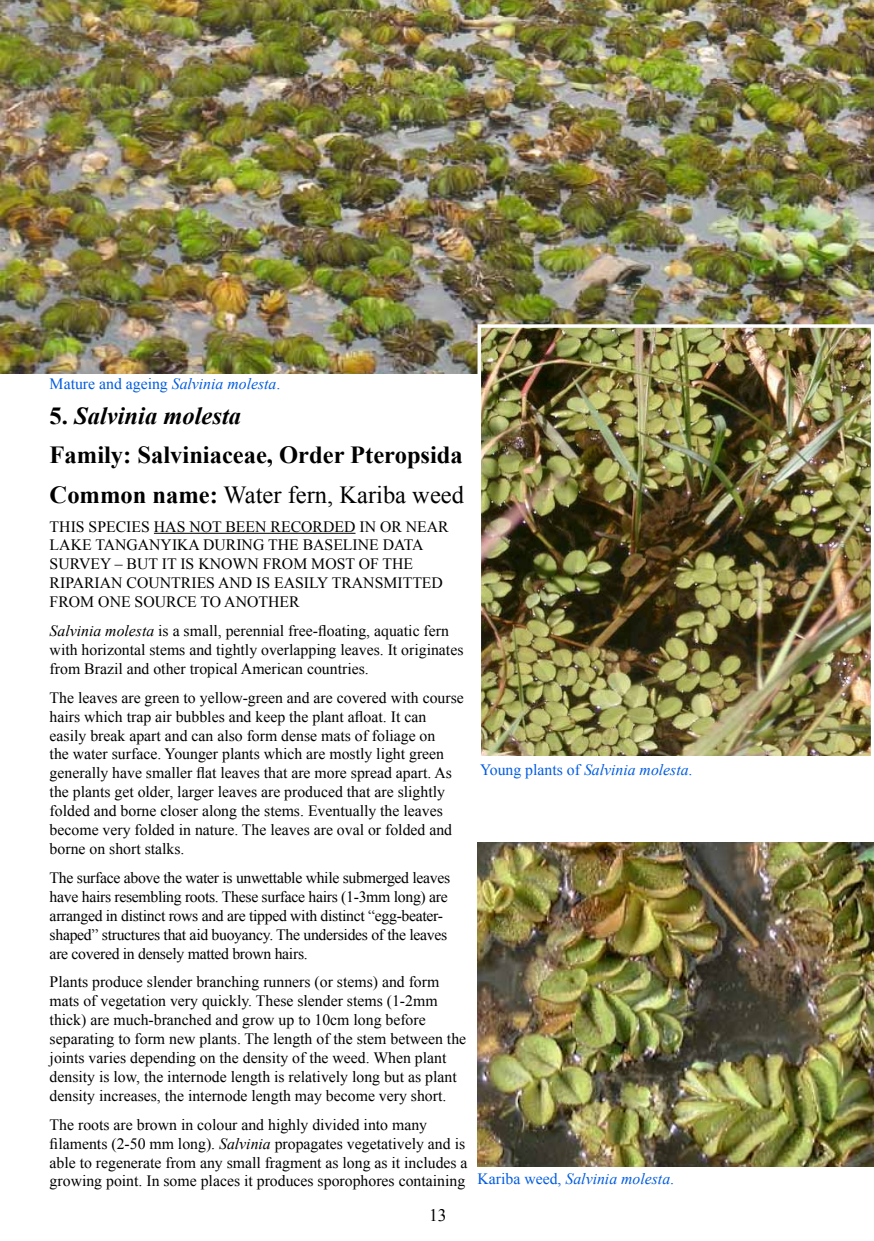
<style>
.page{position:relative;width:874px;height:1241px;background:#fff}
.page>*{position:absolute;margin:0;border:0;box-sizing:border-box;transform-origin:0 0}
.t1{font:700 24.5px/39.4px "Times New Roman";color:#000}
.t2{font:17.5px "Times New Roman";color:#000}
.t3{font:15.75px/18.9px "Times New Roman";color:#000}
.t4{font:15.75px/18.9px "Times New Roman";letter-spacing:-.02em;color:#000}
.t5{font:italic 15.75px "Times New Roman";color:#005ce1}
.t6{font:15.75px "Times New Roman";color:#005ce1}
.s1{font-style:italic}
.s2{font-weight:400}
.s3{font-style:normal}
</style>
<div class="page">
<img style="left:0;top:0;width:873px;height:374px">
<hr style="left:154px;top:533px;width:201px;height:1px;background:#000">
<img style="left:482px;top:329px;width:386px;height:425px">
<div style="left:477px;top:324px;width:396px;height:435px;border:4px solid #fff"></div>
<img style="left:477px;top:842px;width:396px;height:324px">
<p class="t6" style="left:50px;top:372px;width:232px">Mature and ageing <span class="s1">Salvinia molesta</span>.</p>
<h1 class="t1" style="left:50px;top:395px;width:415px">5. <span class="s1">Salvinia molesta<br></span>Family: Salviniaceae, Order Pteropsida<br>Common name: <span class="s2">Water fern, Kariba weed</span></h1>
<p class="t3" style="left:50px;top:516px;width:400px">THIS SPECIES HAS NOT BEEN RECORDED IN OR NEAR LAKE TANGANYIKA DURING THE BASELINE DATA SURVEY – BUT IT IS KNOWN FROM MOST OF THE RIPARIAN COUNTRIES AND IS EASILY TRANSMITTED FROM ONE SOURCE TO ANOTHER</p>
<p class="t3" style="left:50px;top:621px;width:415px"><span class="s1">Salvinia molesta</span> is a small, perennial free-floating, aquatic fern with horizontal stems and tightly overlapping leaves. It originates from Brazil and other tropical American countries.</p>
<p class="t3" style="left:50px;top:687px;width:415px">The leaves are green to yellow-green and are covered with course hairs which trap air bubbles and keep the plant afloat. It can easily break apart and can also form dense mats of foliage on<br>the water surface. Younger plants which are mostly light green generally have smaller flat leaves that are more spread apart. As the plants get older, larger leaves are produced that are slightly folded and borne closer along the stems. Eventually the leaves become very folded in nature. The leaves are oval or folded and borne on short stalks.</p>
<p class="t4" style="left:50px;top:867px;width:402px">The surface above the water is unwettable while submerged leaves have hairs resembling roots. These surface hairs (1-3mm long) are arranged in distinct rows and are tipped with distinct “egg-beater&shy;shaped” structures that aid buoyancy. The undersides of the leaves are covered in densely matted brown hairs.</p>
<p class="t3" style="left:50px;top:972px;width:418px">Plants produce slender branching runners (or stems) and form mats of vegetation very quickly. These slender stems (1-2mm thick) are much-branched and grow up to 10cm long before separating to form new plants. The length of the stem between the joints varies depending on the density of the weed. When plant density is low, the internode length is relatively long but as plant density increases, the internode length may become very short.</p>
<p class="t3" style="left:50px;top:1114px;width:419px">The roots are brown in colour and highly divided into many filaments (2-50 mm long). <span class="s1">Salvinia</span> propagates vegetatively and is able to regenerate from any small fragment as long as it includes a growing point. In some places it produces sporophores containing</p>
<p class="t2" style="left:429px;top:1202px;width:19px">13</p>
<p class="t5" style="left:480px;top:759px;width:214px"><span class="s3">Young plants of</span> Salvinia molesta<span class="s3">.</span></p>
<p class="t5" style="left:477px;top:1167px;width:198px"><span class="s3">Kariba weed,</span> Salvinia molesta<span class="s3">.</span></p>
</div>
